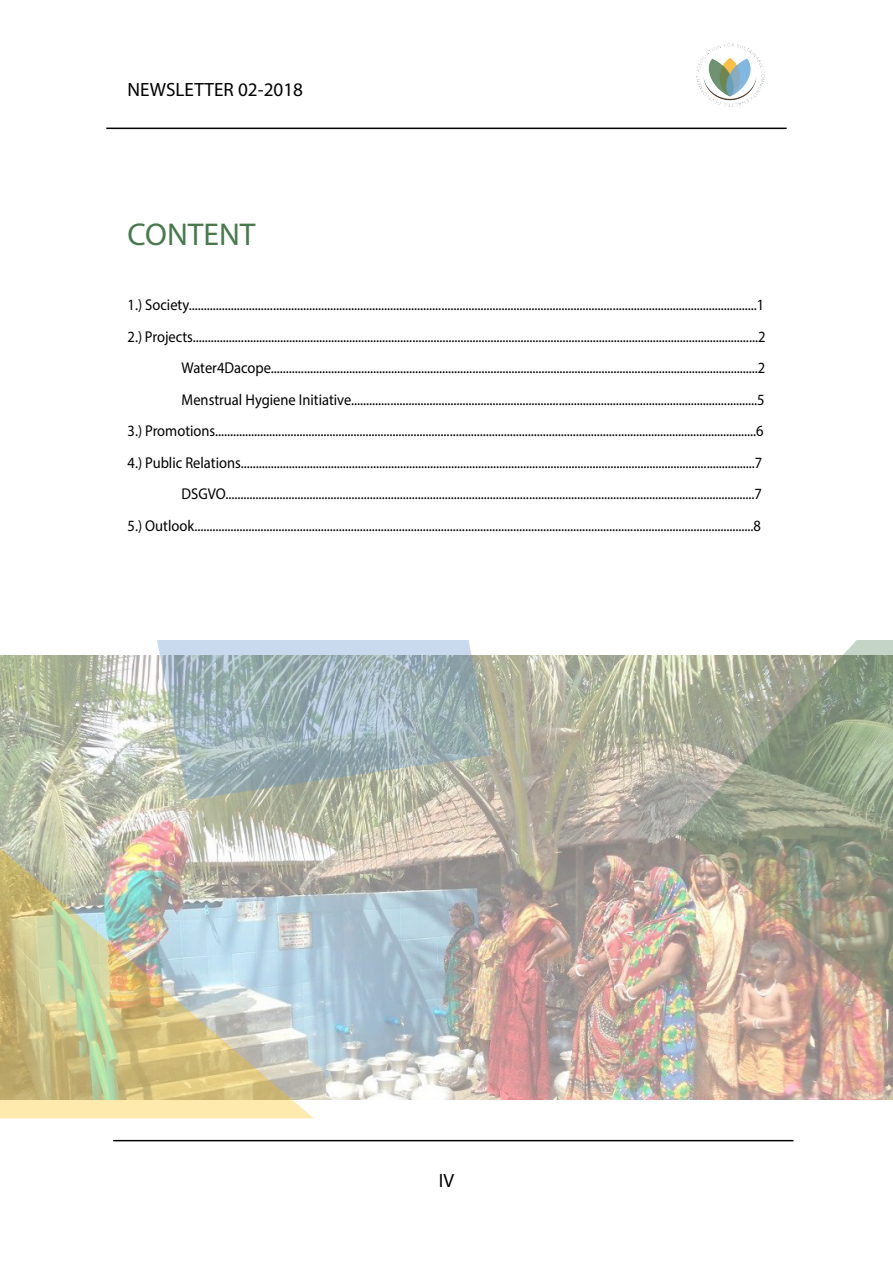
<style>
.page{position:relative;width:893px;height:1263px;background:#fff}
.page>*{position:absolute;margin:0;border:0;box-sizing:border-box;transform-origin:0 0}
.t1{font:31.65px "Myriad Pro";color:#487a4e}
.t2{font:19.2px "Myriad Pro";color:#000}
.t3{font:15.6px/31.5px "Myriad Pro";color:#000;text-align:right;scale:.93 1}
</style>
<div class="page">
<hr style="left:113px;top:1140px;width:680px;height:1px;background:#000">
<img style="left:696px;top:43px;width:69px;height:64px">
<hr style="left:106px;top:128px;width:681px;height:1px;background:#000">
<img style="left:0;top:656px;width:893px;height:443px">
<img style="left:0;top:848px;width:314px;height:270px">
<svg style="left:157px;top:640px;width:334px;height:160px;background:#a9b9bb"></svg>
<img style="left:677px;top:640px;width:216px;height:366px">
<p class="t2" style="left:128px;top:78px;width:177px">NEWSLETTER 02-2018</p>
<h1 class="t1" style="left:128px;top:215px;width:130px">CONTENT</h1>
<p class="t3" style="left:128px;top:289px;width:687px">1.) Society.............................................................................................................................................................................................1<br>2.) Projects............................................................................................................................................................................................2<br>Water4Dacope..................................................................................................................................................................2<br>Menstrual Hygiene Initiative.......................................................................................................................................5<br>3.) Promotions....................................................................................................................................................................................6<br>4.) Public Relations...........................................................................................................................................................................7<br>DSGVO................................................................................................................................................................................7<br>5.) Outlook..........................................................................................................................................................................................8</p>
<p class="t2" style="left:439px;top:1169px;width:17px">IV</p>
</div>
